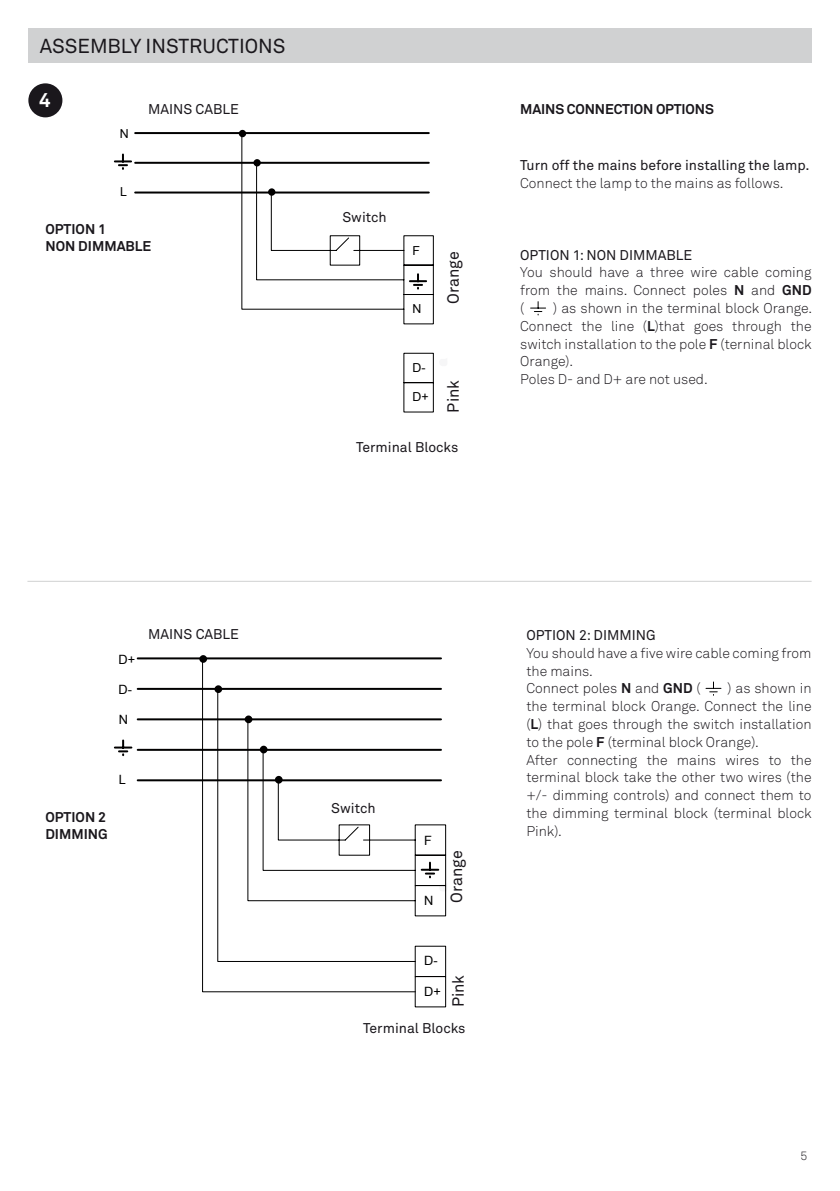
<style>
.page{position:relative;width:840px;height:1191px;background:#fff}
.page>*{position:absolute;margin:0;border:0;box-sizing:border-box;transform-origin:0 0}
.t1{font:20px "Akkurat";color:#1a171c}
.t2{font:700 20px "Akkurat";color:#fff}
.t3{font:16px "Akkurat";color:#1a171c}
.t4{font:300 14px/17.8px "Akkurat";color:#1a171c}
.t5{font:14px "Akkurat";color:#1a171c}
.t6{font:700 14px/16.8px "Akkurat";color:#1a171c}
.t7{font:700 14px "Akkurat Pro";letter-spacing:-.01em;color:#1a171c}
.t8{font:12.8px "Arial";color:#010000}
.t9{font:12.4px "Arial";color:#010000}
.t10{font:300 12px "Akkurat Pro";color:#1a171c}
.s1{font-weight:700}
</style>
<div class="page">
<div style="left:28px;top:28px;width:783px;height:34px;background:#d0d1d2"></div>
<hr style="left:27px;top:581px;width:784px;height:1px;background:#d0d1d2">
<div style="left:28px;top:83px;width:34px;height:34px;background:#1a171c;border-radius:50%"></div>
<svg style="left:530px;top:302px;width:15px;height:13px"></svg>
<svg style="left:115px;top:154px;width:16px;height:15px"></svg>
<hr style="left:135px;top:132px;width:293px;height:2px;background:#010000">
<hr style="left:135px;top:162px;width:293px;height:2px;background:#010000">
<hr style="left:135px;top:191px;width:293px;height:2px;background:#010000">
<svg style="left:241px;top:132px;width:193px;height:281px"></svg>
<div style="left:239px;top:130px;width:7px;height:7px;border:4px solid #010000;border-radius:50%"></div>
<div style="left:253px;top:159px;width:8px;height:7px;border:4px solid #010000;border-radius:50%"></div>
<div style="left:268px;top:188px;width:7px;height:8px;border:4px solid #010000;border-radius:50%"></div>
<svg style="left:705px;top:682px;width:15px;height:13px"></svg>
<hr style="left:138px;top:657px;width:303px;height:2px;background:#010000">
<hr style="left:138px;top:688px;width:303px;height:2px;background:#010000">
<hr style="left:138px;top:718px;width:303px;height:2px;background:#010000">
<hr style="left:138px;top:749px;width:303px;height:2px;background:#010000">
<hr style="left:138px;top:779px;width:303px;height:2px;background:#010000">
<svg style="left:247px;top:718px;width:199px;height:290px"></svg>
<svg style="left:201px;top:657px;width:215px;height:335px"></svg>
<div style="left:214px;top:685px;width:8px;height:8px;border:4px solid #010000;border-radius:50%"></div>
<div style="left:199px;top:655px;width:8px;height:8px;border:4px solid #010000;border-radius:50%"></div>
<svg style="left:421px;top:862px;width:26px;height:31px"></svg>
<svg style="left:115px;top:740px;width:16px;height:15px"></svg>
<h1 class="t1" style="left:40px;top:33px;width:247px">ASSEMBLY INSTRUCTIONS</h1>
<h1 class="t2" style="left:39px;top:88px;width:13px">4</h1>
<p class="t9" style="left:120px;top:125px;width:10px">N</p>
<p class="t9" style="left:120px;top:184px;width:8px">L</p>
<p class="t5" style="left:148px;top:100px;width:92px">MAINS CABLE</p>
<p class="t6" style="left:45px;top:220px;width:107px">OPTION 1<br>NON DIMMABLE</p>
<p class="t5" style="left:342px;top:208px;width:46px">Switch</p>
<p class="t9" style="left:412px;top:242px;width:9px">F</p>
<p class="t9" style="left:412px;top:301px;width:10px">N</p>
<p class="t3" style="left:443px;top:304px;width:54px;rotate:-90deg">Orange</p>
<p class="t9" style="left:412px;top:359px;width:15px">D-</p>
<p class="t9" style="left:412px;top:389px;width:18px">D+</p>
<p class="t3" style="left:443px;top:412px;width:34px;rotate:-90deg">Pink</p>
<p class="t5" style="left:356px;top:438px;width:104px">Terminal Blocks</p>
<p class="t7" style="left:520px;top:101px;width:195px">MAINS CONNECTION OPTIONS</p>
<p class="t5" style="left:520px;top:157px;width:290px">Turn off the mains before installing the lamp.</p>
<p class="t4" style="left:520px;top:174px;width:265px">Connect the lamp to the mains as follows.</p>
<p class="t5" style="left:520px;top:246px;width:173px">OPTION 1: NON DIMMABLE</p>
<p class="t4" style="left:520px;top:263px;width:293px;text-align:justify">You should have a three wire cable coming from the mains. Connect poles <span class="s1">N</span> and <span class="s1">GND </span>(</p>
<p class="t4" style="left:520px;top:299px;width:293px;text-indent:33px">) as shown in the terminal block Orange.<br>Connect the line (<span class="s1">L</span>)that goes through the switch installation to the pole <span class="s1">F</span> (terninal block Orange).<br>Poles D- and D+ are not used.</p>
<p class="t8" style="left:119px;top:650px;width:18px">D+</p>
<p class="t8" style="left:119px;top:681px;width:15px">D-</p>
<p class="t8" style="left:119px;top:711px;width:11px">N</p>
<p class="t5" style="left:148px;top:625px;width:92px">MAINS CABLE</p>
<p class="t6" style="left:45px;top:808px;width:64px">OPTION 2<br>DIMMING</p>
<p class="t8" style="left:119px;top:771px;width:9px">L</p>
<p class="t5" style="left:331px;top:799px;width:46px">Switch</p>
<p class="t8" style="left:424px;top:831px;width:9px">F</p>
<p class="t8" style="left:424px;top:892px;width:11px">N</p>
<p class="t3" style="left:446px;top:903px;width:54px;rotate:-90deg">Orange</p>
<p class="t8" style="left:424px;top:952px;width:15px">D-</p>
<p class="t8" style="left:424px;top:982px;width:18px">D+</p>
<p class="t3" style="left:448px;top:1007px;width:34px;rotate:-90deg">Pink</p>
<p class="t5" style="left:363px;top:1019px;width:104px">Terminal Blocks</p>
<p class="t5" style="left:526px;top:626px;width:131px">OPTION 2: DIMMING</p>
<p class="t4" style="left:526px;top:644px;width:286px">You should have a five wire cable coming from the mains.<br>Connect poles <span class="s1">N</span> and <span class="s1">GND</span> (</p>
<p class="t4" style="left:526px;top:679px;width:286px;text-indent:201px">) as shown in the terminal block Orange. Connect the line (<span class="s1">L</span>) that goes through the switch installation to the pole <span class="s1">F</span> (terminal block Orange).<br>After connecting the mains wires to the terminal block take the other two wires (the +/- dimming controls) and connect them to the dimming terminal block (terminal block Pink).</p>
<p class="t10" style="left:800px;top:1148px;width:8px">5</p>
</div>
